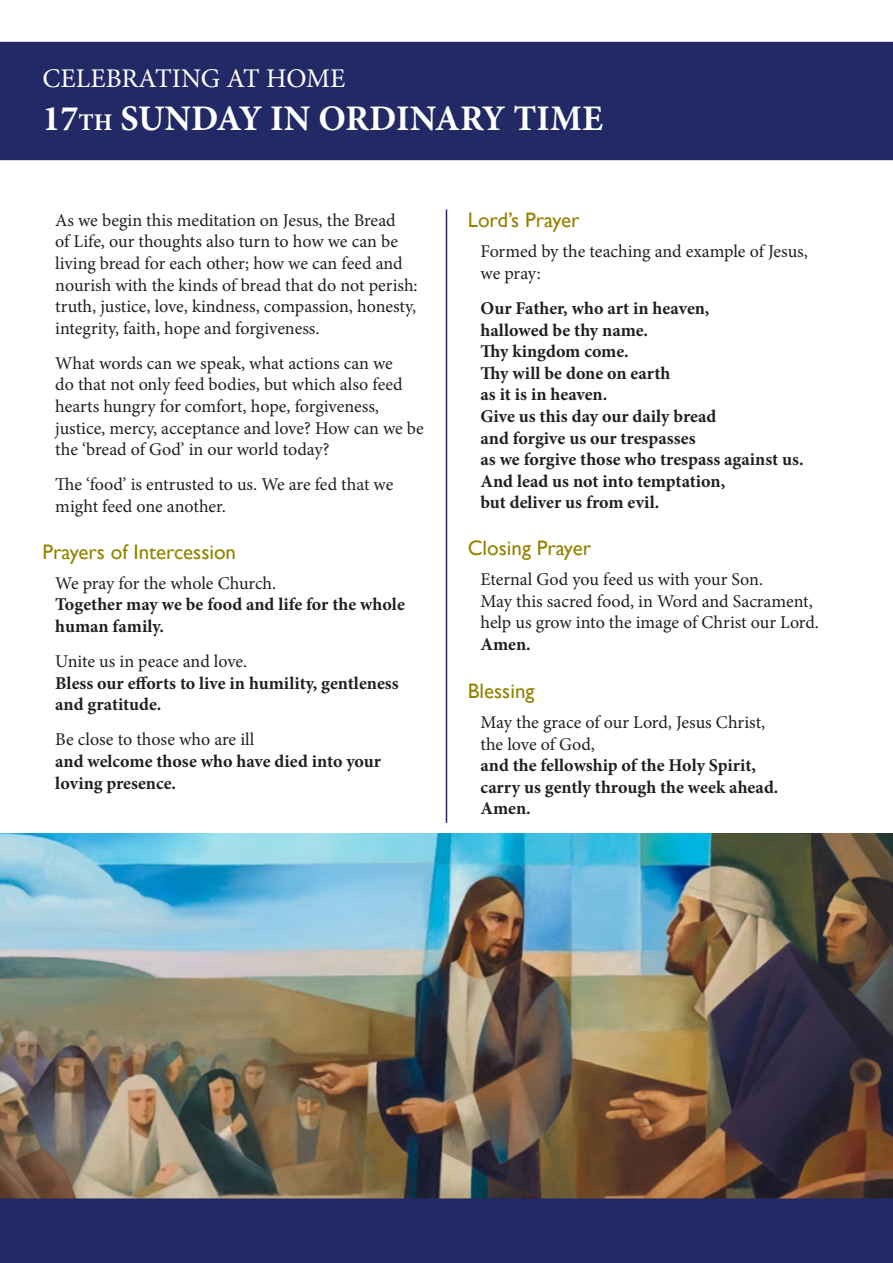
<style>
.page{position:relative;width:893px;height:1263px;background:#fff}
.page>*{position:absolute;margin:0;border:0;box-sizing:border-box;transform-origin:0 0}
.Reverse_Subhead{font:700 36px "Minion Pro";color:#fff}
.Reverse_Heading{font:27px "Minion Pro";color:#fff}
.Small_Heads{font:21px "Gill Sans";color:#948300}
.Indented_basic{font:18px/21.6px "Minion Pro";letter-spacing:-.005em;color:#231f20}
.Indented_basic-2{font:700 18px/21.6px "Minion Pro";color:#231f20}
.s1{font-size:24px}
</style>
<div class="page">
<hr style="left:446px;top:209px;width:1px;height:614px;background:#222965">
<div style="left:0;top:43px;width:893px;height:116px;background:#222965"></div>
<div style="left:0;top:42px;width:893px;height:118px;border:2px solid #222965"></div>
<img style="left:0;top:833px;width:893px;height:365px">
<div style="left:0;top:1198px;width:893px;height:65px;background:#222965"></div>
<p class="Reverse_Heading" style="left:43px;top:60px;width:305px">CELEBRATING AT HOME</p>
<p class="Reverse_Subhead" style="left:43px;top:93px;width:562px">17<span class="s1">TH</span> SUNDAY IN ORDINARY TIME</p>
<p class="Indented_basic" style="left:55px;top:209px;width:364px">As we begin this meditation on Jesus, the Bread<br>of Life, our thoughts also turn to how we can be living bread for each other; how we can feed and nourish with the kinds of bread that do not perish: truth, justice, love, kindness, compassion, honesty, integrity, faith, hope and forgiveness.</p>
<p class="Indented_basic" style="left:55px;top:352px;width:370px">What words can we speak, what actions can we<br>do that not only feed bodies, but which also feed hearts hungry for comfort, hope, forgiveness, justice, mercy, acceptance and love? How can we be the ‘bread of God’ in our world today?</p>
<p class="Indented_basic" style="left:55px;top:474px;width:340px">The ‘food’ is entrusted to us. We are fed that we might feed one another.</p>
<p class="Small_Heads" style="left:43px;top:539px;width:195px">Prayers of Intercession</p>
<p class="Indented_basic" style="left:55px;top:572px;width:222px">We pray for the whole Church.</p>
<p class="Indented_basic-2" style="left:55px;top:594px;width:351px">Together may we be food and life for the whole human family.</p>
<p class="Indented_basic" style="left:55px;top:651px;width:193px">Unite us in peace and love.</p>
<p class="Indented_basic-2" style="left:55px;top:672px;width:345px">Bless our efforts to live in humility, gentleness and gratitude.</p>
<p class="Indented_basic" style="left:55px;top:729px;width:201px">Be close to those who are ill</p>
<p class="Indented_basic-2" style="left:55px;top:750px;width:327px">and welcome those who have died into your loving presence.</p>
<p class="Small_Heads" style="left:468px;top:208px;width:113px">Lord’s Prayer</p>
<p class="Indented_basic" style="left:480px;top:241px;width:329px">Formed by the teaching and example of Jesus,</p>
<p class="Indented_basic" style="left:480px;top:262px;width:62px">we pray:</p>
<p class="Indented_basic-2" style="left:480px;top:297px;width:231px">Our Father, who art in heaven,</p>
<p class="Indented_basic-2" style="left:480px;top:319px;width:169px">hallowed be thy name.</p>
<p class="Indented_basic-2" style="left:480px;top:340px;width:150px">Thy kingdom come.</p>
<p class="Indented_basic-2" style="left:480px;top:362px;width:191px">Thy will be done on earth</p>
<p class="Indented_basic-2" style="left:480px;top:384px;width:128px">as it is in heaven.</p>
<p class="Indented_basic-2" style="left:480px;top:405px;width:237px">Give us this day our daily bread</p>
<p class="Indented_basic-2" style="left:480px;top:427px;width:217px">and forgive us our trespasses</p>
<p class="Indented_basic-2" style="left:480px;top:448px;width:325px">as we forgive those who trespass against us.</p>
<p class="Indented_basic-2" style="left:480px;top:470px;width:246px">And lead us not into temptation,</p>
<p class="Indented_basic-2" style="left:480px;top:492px;width:180px">but deliver us from evil.</p>
<p class="Small_Heads" style="left:468px;top:536px;width:125px">Closing Prayer</p>
<p class="Indented_basic" style="left:480px;top:569px;width:284px">Eternal God you feed us with your Son.</p>
<p class="Indented_basic" style="left:480px;top:590px;width:334px">May this sacred food, in Word and Sacrament,</p>
<p class="Indented_basic" style="left:480px;top:612px;width:340px">help us grow into the image of Christ our Lord.</p>
<p class="Indented_basic-2" style="left:480px;top:633px;width:52px">Amen.</p>
<p class="Small_Heads" style="left:468px;top:678px;width:68px">Blessing</p>
<p class="Indented_basic" style="left:480px;top:711px;width:286px">May the grace of our Lord, Jesus Christ,</p>
<p class="Indented_basic" style="left:480px;top:733px;width:116px">the love of God,</p>
<p class="Indented_basic-2" style="left:480px;top:754px;width:277px">and the fellowship of the Holy Spirit,</p>
<p class="Indented_basic-2" style="left:480px;top:776px;width:299px">carry us gently through the week ahead.</p>
<p class="Indented_basic-2" style="left:480px;top:797px;width:52px">Amen.</p>
</div>
